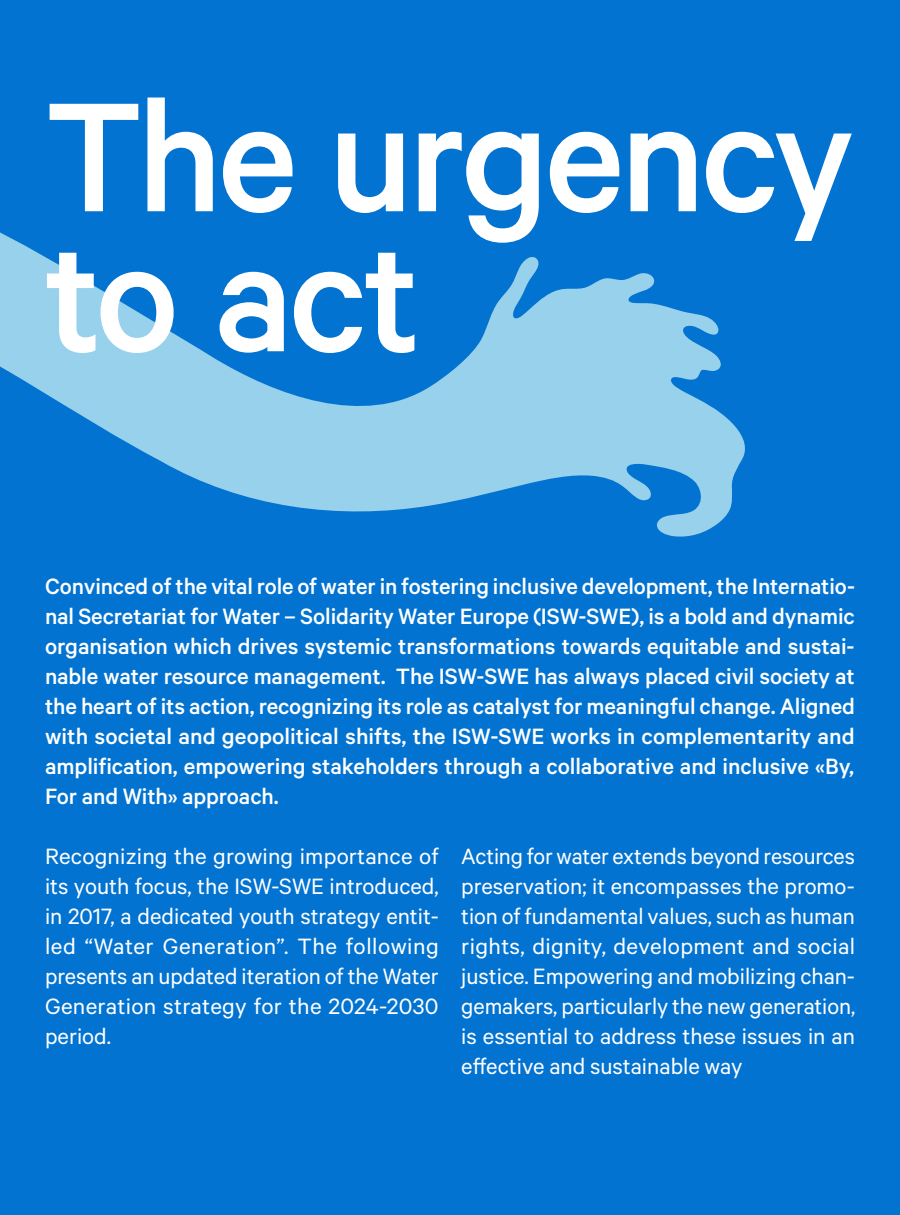
<style>
.page{position:relative;width:900px;height:1215px;background:#0373d1}
.page>*{position:absolute;margin:0;border:0;box-sizing:border-box;transform-origin:0 0}
.t1{font:500 175px/140px "Calibre";letter-spacing:-.03em;color:#fff}
.t2{font:500 25px/30px "Calibre";letter-spacing:-.005em;color:#fff;text-align:justify}
.t3{font:25px/30px "Calibre";color:#fff;text-align:justify}
</style>
<div class="page">
<svg style="left:0;top:232px;width:745px;height:305px"></svg>
<h1 class="t1" style="left:44px;top:82px;width:812px">The urgency to act</h1>
<p class="t2" style="left:45px;top:570px;width:812px">Convinced of the vital role of water in fostering inclusive development, the Internatio&shy;nal Secretariat for Water – Solidarity Water Europe (ISW-SWE), is a bold and dynamic organisation which drives systemic transformations towards equitable and sustai&shy;nable water resource management. The ISW-SWE has always placed civil society at the heart of its action, recognizing its role as catalyst for meaningful change. Aligned with societal and geopolitical shifts, the ISW-SWE works in complementarity and amplification, empowering stakeholders through a collaborative and inclusive «By, For and With» approach.</p>
<p class="t3" style="left:45px;top:840px;width:395px">Recognizing the growing importance of its youth focus, the ISW-SWE introduced, in 2017, a dedicated youth strategy entit&shy;led “Water Generation”. The following presents an updated iteration of the Water Generation strategy for the 2024-2030 period.</p>
<p class="t3" style="left:461px;top:840px;width:395px">Acting for water extends beyond resources preservation; it encompasses the promo&shy;tion of fundamental values, such as human rights, dignity, development and social justice. Empowering and mobilizing chan&shy;gemakers, particularly the new generation, is essential to address these issues in an effective and sustainable way</p>
</div>
